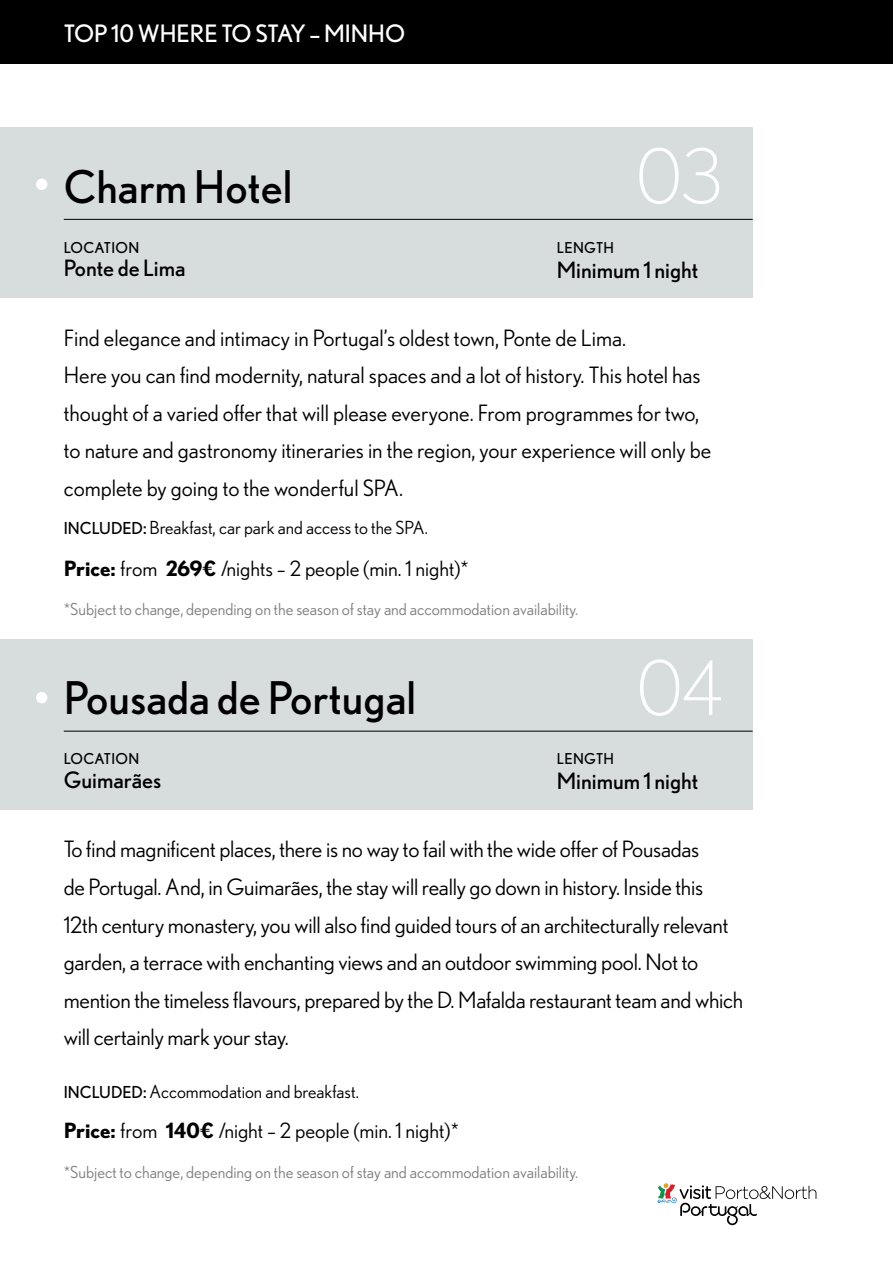
<style>
.page{position:relative;width:893px;height:1263px;background:#fff}
.page>*{position:absolute;margin:0;border:0;box-sizing:border-box;transform-origin:0 0}
.t1{font:300 75px "Nobel";color:#fff}
.t2{font:45px "Nobel";color:#000}
.t3{font:24px "Nobel";color:#fff}
.t4{font:22.5px/37.5px "Nobel WGL";letter-spacing:-.01em;color:#000}
.t5{font:22.5px "Nobel";color:#000}
.t6{font:21px "Nobel WGL";color:#000}
.t7{font:18px "Nobel WGL";color:#000}
.t8{font:16.5px "Nobel WGL";color:#808080}
.t9{font:15px "Nobel";letter-spacing:.025em;color:#000}
.s1{font-family:"Nobel";font-size:16.5px}
.s2{font-family:"Nobel"}
.s3{font-weight:700}
</style>
<div class="page">
<div style="left:0;top:0;width:893px;height:64px;background:#000"></div>
<svg style="left:657px;top:1183px;width:159px;height:42px"></svg>
<div style="left:0;top:128px;width:753px;height:170px;background:#d7dcdc"></div>
<div style="left:0;top:639px;width:753px;height:170px;background:#d7dcdc"></div>
<hr style="left:64px;top:219px;width:689px;height:1px;background:#000">
<hr style="left:64px;top:731px;width:689px;height:1px;background:#000">
<div style="left:36px;top:179px;width:11px;height:11px;background:#fff;border-radius:50%"></div>
<div style="left:36px;top:692px;width:11px;height:11px;background:#fff;border-radius:50%"></div>
<p class="t3" style="left:64px;top:19px;width:343px">TOP 10 WHERE TO STAY – MINHO</p>
<h2 class="t2" style="left:64px;top:160px;width:230px">Charm Hotel</h2>
<p class="t9" style="left:64px;top:238px;width:77px">LOCATION</p>
<p class="t5" style="left:64px;top:255px;width:123px">Ponte de Lima</p>
<h1 class="t1" style="left:636px;top:133px;width:88px">03</h1>
<p class="t9" style="left:557px;top:238px;width:59px">LENGTH</p>
<p class="t5" style="left:557px;top:256px;width:143px">Minimum 1 night</p>
<p class="t4" style="left:64px;top:318px;width:649px">Find elegance and intimacy in Portugal’s oldest town, Ponte de Lima.<br>Here you can find modernity, natural spaces and a lot of history. This hotel has thought of a varied offer that will please everyone. From programmes for two, to nature and gastronomy itineraries in the region, your experience will only be complete by going to the wonderful SPA.</p>
<p class="t7" style="left:64px;top:515px;width:366px"><span class="s1">INCLUDED</span><span class="s2">:</span> Breakfast, car park and access to the SPA.</p>
<p class="t6" style="left:64px;top:554px;width:406px"><span class="s3">Price:</span> from <span class="s3">269€</span> /nights – 2 people (min. 1 night)*</p>
<p class="t8" style="left:64px;top:597px;width:516px">*Subject to change, depending on the season of stay and accommodation availability.</p>
<h2 class="t2" style="left:64px;top:672px;width:354px">Pousada de Portugal</h2>
<h1 class="t1" style="left:637px;top:645px;width:87px">04</h1>
<p class="t9" style="left:64px;top:750px;width:77px">LOCATION</p>
<p class="t5" style="left:64px;top:767px;width:99px">Guimarães</p>
<p class="t9" style="left:557px;top:750px;width:59px">LENGTH</p>
<p class="t5" style="left:557px;top:768px;width:143px">Minimum 1 night</p>
<p class="t4" style="left:64px;top:830px;width:681px">To find magnificent places, there is no way to fail with the wide offer of Pousadas<br>de Portugal. And, in Guimarães, the stay will really go down in history. Inside this<br>12th century monastery, you will also find guided tours of an architecturally relevant garden, a terrace with enchanting views and an outdoor swimming pool. Not to mention the timeless flavours, prepared by the D. Mafalda restaurant team and which will certainly mark your stay.</p>
<p class="t7" style="left:64px;top:1079px;width:297px"><span class="s1">INCLUDED</span><span class="s2">:</span> Accommodation and breakfast.</p>
<p class="t6" style="left:64px;top:1116px;width:397px"><span class="s3">Price:</span> from <span class="s3">140€</span> /night – 2 people (min. 1 night)*</p>
<p class="t8" style="left:64px;top:1161px;width:516px">*Subject to change, depending on the season of stay and accommodation availability.</p>
</div>
